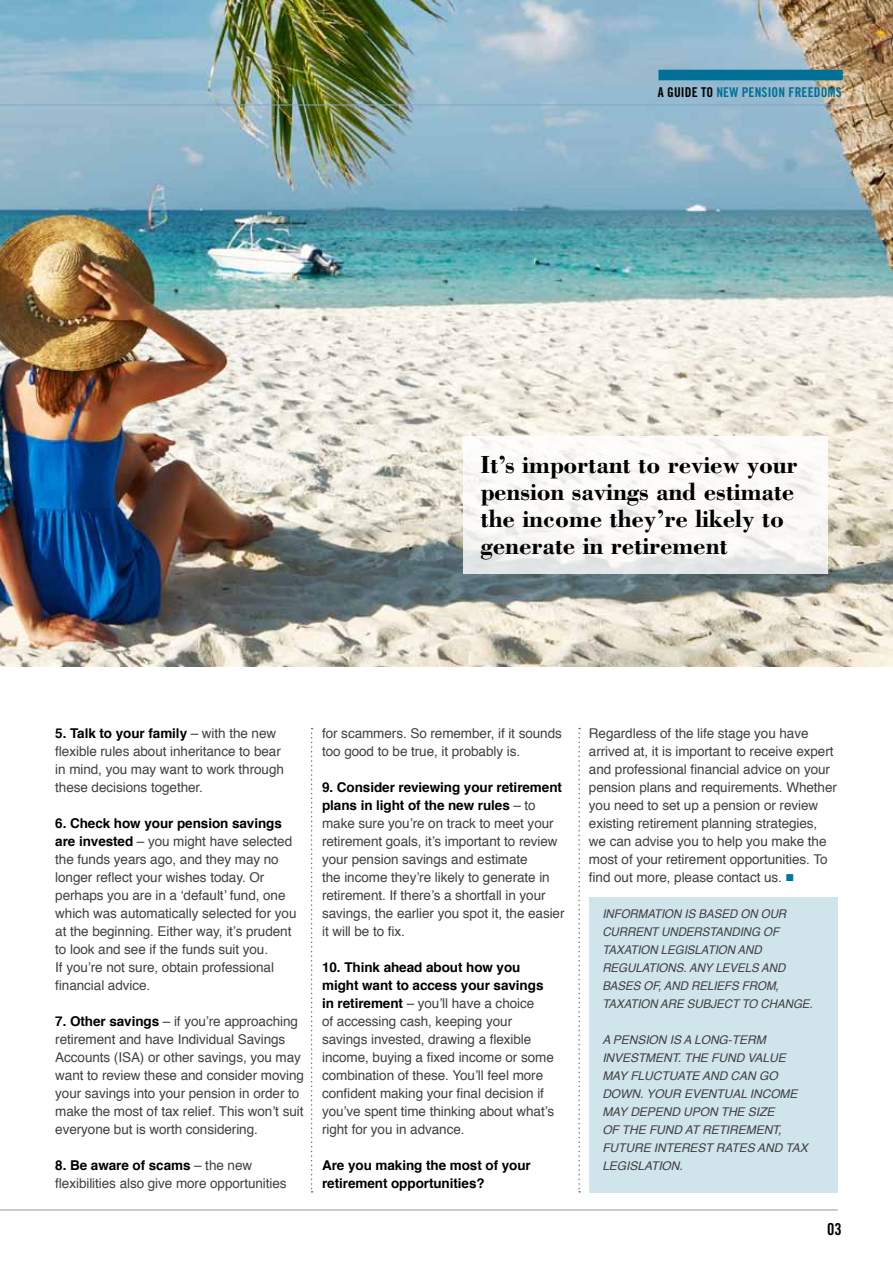
<style>
.page{position:relative;width:893px;height:1263px;background:#fff}
.page>*{position:absolute;margin:0;border:0;box-sizing:border-box;transform-origin:0 0}
.t1{font:700 25.5px/27px "Bodoni";letter-spacing:-.005em;color:#000}
.t2{font:16.5px "Trade Gothic Bold Cond Twenty";color:#000}
.t3{font:13.5px/18px "Helvetica";letter-spacing:-.005em;color:#414042}
.t4{font:700 13.5px/18px "Helvetica";letter-spacing:-.005em;color:#000}
.t5{font:13.5px "Trade Gothic Bold Cond Twenty";letter-spacing:.01em;color:#007096}
.t6{font:italic 12px/18px "Helvetica";letter-spacing:-.005em;color:#414042}
.t7{font:italic 12px/18px "Helvetica";letter-spacing:-.005em;color:#414042;scale:.96 1}
.s1{color:#000}
.s2{font-weight:700;color:#000}
.s3{color:#00789d}
</style>
<div class="page">
<img style="left:0;top:0;width:893px;height:666px">
<div style="left:658px;top:70px;width:185px;height:10px;background:#007096"></div>
<hr style="left:0;top:105px;width:842px;height:1px;background:#83a6c0">
<hr style="left:0;top:1209px;width:838px;height:1px;background:#939598">
<div style="left:589px;top:897px;width:249px;height:295px;background:#cfe4eb"></div>
<svg style="left:311px;top:728px;width:2px;height:464px"></svg>
<svg style="left:578px;top:728px;width:2px;height:464px"></svg>
<svg style="left:463px;top:436px;width:365px;height:137px"></svg>
<p class="t5" style="left:658px;top:84px;width:185px"><span class="s1">A GUIDE TO</span> NEW PENSION FREEDOMS</p>
<h1 class="t1" style="left:480px;top:451px;width:319px">It’s important to review your pension savings and estimate the income they’re likely to generate in retirement</h1>
<p class="t3" style="left:55px;top:725px;width:230px"><span class="s2">5. Talk to your family</span> – with the new flexible rules about inheritance to bear in mind, you may want to work through these decisions together.</p>
<p class="t3" style="left:55px;top:815px;width:243px"><span class="s2">6. Check how your pension savings are invested</span> – you might have selected the funds years ago, and they may no longer reflect your wishes today. Or perhaps you are in a ‘default’ fund, one which was automatically selected for you at the beginning. Either way, it’s prudent to look and see if the funds suit you.<br>If you’re not sure, obtain professional financial advice.</p>
<p class="t3" style="left:55px;top:1013px;width:250px"><span class="s2">7. Other savings</span> – if you’re approaching retirement and have Individual Savings Accounts (ISA) or other savings, you may want to review these and consider moving your savings into your pension in order to make the most of tax relief. This won’t suit everyone but is worth considering.</p>
<p class="t3" style="left:55px;top:1157px;width:233px"><span class="s2">8. Be aware of scams</span> – the new flexibilities also give more opportunities</p>
<p class="t3" style="left:322px;top:725px;width:241px">for scammers. So remember, if it sounds too good to be true, it probably is.</p>
<p class="t3" style="left:322px;top:779px;width:244px"><span class="s2">9. Consider reviewing your retirement plans in light of the new rules</span> – to make sure you’re on track to meet your retirement goals, it’s important to review your pension savings and estimate<br>the income they’re likely to generate in retirement. If there’s a shortfall in your savings, the earlier you spot it, the easier it will be to fix.</p>
<p class="t3" style="left:322px;top:959px;width:234px"><span class="s2">10. Think ahead about how you might want to access your savings in retirement</span> – you’ll have a choice<br>of accessing cash, keeping your savings invested, drawing a flexible income, buying a fixed income or some combination of these. You’ll feel more confident making your final decision if you’ve spent time thinking about what’s right for you in advance.</p>
<p class="t4" style="left:322px;top:1156px;width:210px">Are you making the most of your retirement opportunities?</p>
<p class="t3" style="left:589px;top:725px;width:250px">Regardless of the life stage you have arrived at, it is important to receive expert and professional financial advice on your pension plans and requirements. Whether you need to set up a pension or review existing retirement planning strategies, we can advise you to help you make the most of your retirement opportunities. To find out more, please contact us. <span class="s3">■</span></p>
<p class="t7" style="left:602px;top:905px;width:221px">INFORMATION IS BASED ON OUR<br>CURRENT UNDERSTANDING OF<br>TAXATION LEGISLATION AND<br>REGULATIONS. ANY LEVELS AND<br>BASES OF, AND RELIEFS FROM,<br>TAXATION ARE SUBJECT TO CHANGE.</p>
<p class="t6" style="left:602px;top:1031px;width:207px">A PENSION IS A LONG-TERM<br>INVESTMENT. THE FUND VALUE<br>MAY FLUCTUATE AND CAN GO<br>DOWN. YOUR EVENTUAL INCOME<br>MAY DEPEND UPON THE SIZE<br>OF THE FUND AT RETIREMENT,<br>FUTURE INTEREST RATES AND TAX<br>LEGISLATION.</p>
<p class="t2" style="left:827px;top:1219px;width:16px">03</p>
</div>
